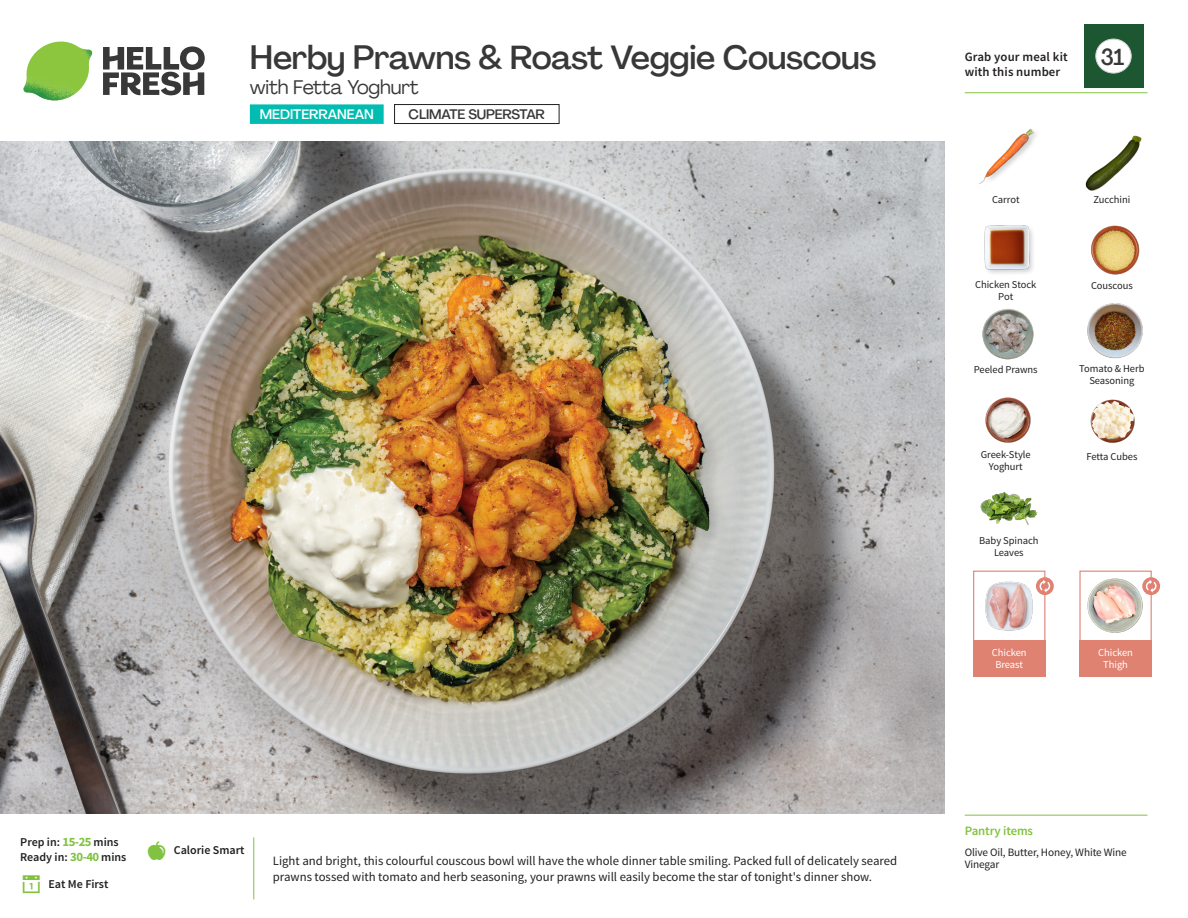
<style>
.page{position:relative;width:1188px;height:918px;background:#fff}
.page>*{position:absolute;margin:0;border:0;box-sizing:border-box;transform-origin:0 0}
._15_Titel_UK{font:500 33px "Agrandir";letter-spacing:-.01em;color:#383839}
._002_Label_Nr{font:500 22.8px "Agrandir";color:#383839;scale:.94 1}
._15_Titel_UK-2{font:19.5px "Agrandir";letter-spacing:-.01em;color:#383839}
.t1{font:500 13.5px "Agrandir";letter-spacing:-.01em;color:#383839}
.t2{font:500 13.5px "Agrandir";color:#fff}
.Step_6_Text_AU{font:12.75px/16.5px "Source Sans Pro";color:#231f20}
.t3{font:600 12.75px/15px "Source Sans Pro";letter-spacing:.01em;color:#231f20}
._04_Headers_Front{font:600 12.75px "Source Sans Pro";letter-spacing:-.01em;color:#81c340}
._04_Intro{font:600 12px "Source Sans Pro";color:#231f20}
._05_Pantry{font:11.25px/12px "Source Sans Pro";letter-spacing:-.01em;color:#231f20}
._18_FRONT_ingredients{font:10.5px/12px "Source Sans Pro";letter-spacing:-.005em;color:#231f20;text-align:center}
._18_FRONT_ingredients-2{font:10.5px/12px "Source Sans Pro";letter-spacing:-.005em;color:#fff;text-align:center}
.s1{font-weight:700;font-size:12.75px;color:#81c340}
</style>
<div class="page">
<svg style="left:103px;top:46px;width:102px;height:49px"></svg>
<img style="left:23px;top:42px;width:69px;height:59px">
<img style="left:0;top:142px;width:945px;height:672px">
<div style="left:1079px;top:571px;width:73px;height:72px;border:1px solid #df8272"></div>
<div style="left:1079px;top:640px;width:73px;height:37px;background:#df8272"></div>
<div style="left:973px;top:640px;width:72px;height:37px;background:#df8272"></div>
<img style="left:1087px;top:578px;width:57px;height:55px">
<div style="left:973px;top:571px;width:72px;height:72px;border:1px solid #df8272"></div>
<img style="left:985px;top:581px;width:48px;height:50px">
<svg style="left:1142px;top:577px;width:18px;height:18px"></svg>
<svg style="left:1146px;top:580px;width:11px;height:13px"></svg>
<svg style="left:1036px;top:577px;width:18px;height:18px"></svg>
<svg style="left:1040px;top:580px;width:10px;height:13px"></svg>
<img style="left:985px;top:397px;width:46px;height:46px">
<img style="left:1085px;top:135px;width:56px;height:56px">
<img style="left:1090px;top:399px;width:45px;height:44px">
<img style="left:1087px;top:303px;width:56px;height:56px">
<img style="left:1091px;top:225px;width:49px;height:50px">
<img style="left:983px;top:308px;width:51px;height:51px">
<img style="left:979px;top:128px;width:55px;height:56px">
<img style="left:984px;top:225px;width:49px;height:49px">
<img style="left:980px;top:492px;width:58px;height:33px">
<hr style="left:965px;top:815px;width:183px;height:1px;background:#81c340">
<hr style="left:965px;top:92px;width:183px;height:1px;background:#81c340">
<div style="left:1084px;top:24px;width:59px;height:64px;background:#1d5732"></div>
<div style="left:1096px;top:39px;width:35px;height:34px;background:#fff;border-radius:50%"></div>
<div style="left:1096px;top:39px;width:35px;height:34px;border:1px solid #d1d2d4;border-radius:50%"></div>
<div style="left:250px;top:104px;width:134px;height:20px;background:#00bcb1"></div>
<div style="left:394px;top:104px;width:165px;height:20px;border:1px solid #231f20"></div>
<p class="_15_Titel_UK" style="left:250px;top:37px;width:628px">Herby Prawns &amp; Roast Veggie Couscous</p>
<p class="_15_Titel_UK-2" style="left:250px;top:75px;width:170px">with Fetta Yoghurt</p>
<p class="t2" style="left:260px;top:106px;width:116px">MEDITERRANEAN</p>
<p class="t1" style="left:409px;top:106px;width:138px">CLIMATE SUPERSTAR</p>
<p class="_04_Intro" style="left:20px;top:835px;width:100px">Prep in: <span class="s1">15-25</span> mins</p>
<p class="_04_Intro" style="left:20px;top:850px;width:108px">Ready in: <span class="s1">30-40</span> mins</p>
<p class="_04_Intro" style="left:48px;top:876px;width:62px">Eat Me First</p>
<p class="_04_Intro" style="left:174px;top:843px;width:72px">Calorie Smart</p>
<p class="Step_6_Text_AU" style="left:273px;top:852px;width:626px">Light and bright, this colourful couscous bowl will have the whole dinner table smiling. Packed full of delicately seared prawns tossed with tomato and herb seasoning, your prawns will easily become the star of tonight's dinner show.</p>
<p class="t3" style="left:965px;top:50px;width:104px">Grab your meal kit with this number</p>
<p class="_002_Label_Nr" style="left:1101px;top:43px;width:26px">31</p>
<p class="_18_FRONT_ingredients" style="left:992px;top:194px;width:29px">Carrot</p>
<p class="_18_FRONT_ingredients" style="left:1094px;top:194px;width:38px">Zucchini</p>
<p class="_18_FRONT_ingredients" style="left:975px;top:278px;width:63px">Chicken Stock<br>Pot</p>
<p class="_18_FRONT_ingredients" style="left:1091px;top:280px;width:43px">Couscous</p>
<p class="_18_FRONT_ingredients" style="left:974px;top:364px;width:65px">Peeled Prawns</p>
<p class="_18_FRONT_ingredients" style="left:1079px;top:363px;width:67px">Tomato &amp; Herb<br>Seasoning</p>
<p class="_18_FRONT_ingredients" style="left:981px;top:449px;width:51px">Greek-Style<br>Yoghurt</p>
<p class="_18_FRONT_ingredients" style="left:1086px;top:451px;width:52px">Fetta Cubes</p>
<p class="_18_FRONT_ingredients" style="left:979px;top:535px;width:61px">Baby Spinach<br>Leaves</p>
<p class="_18_FRONT_ingredients-2" style="left:992px;top:647px;width:36px">Chicken<br>Breast</p>
<p class="_18_FRONT_ingredients-2" style="left:1098px;top:647px;width:36px">Chicken<br>Thigh</p>
<p class="_04_Headers_Front" style="left:965px;top:822px;width:70px">Pantry items</p>
<p class="_05_Pantry" style="left:965px;top:847px;width:164px">Olive Oil, Butter, Honey, White Wine<br>Vinegar</p>
</div>
